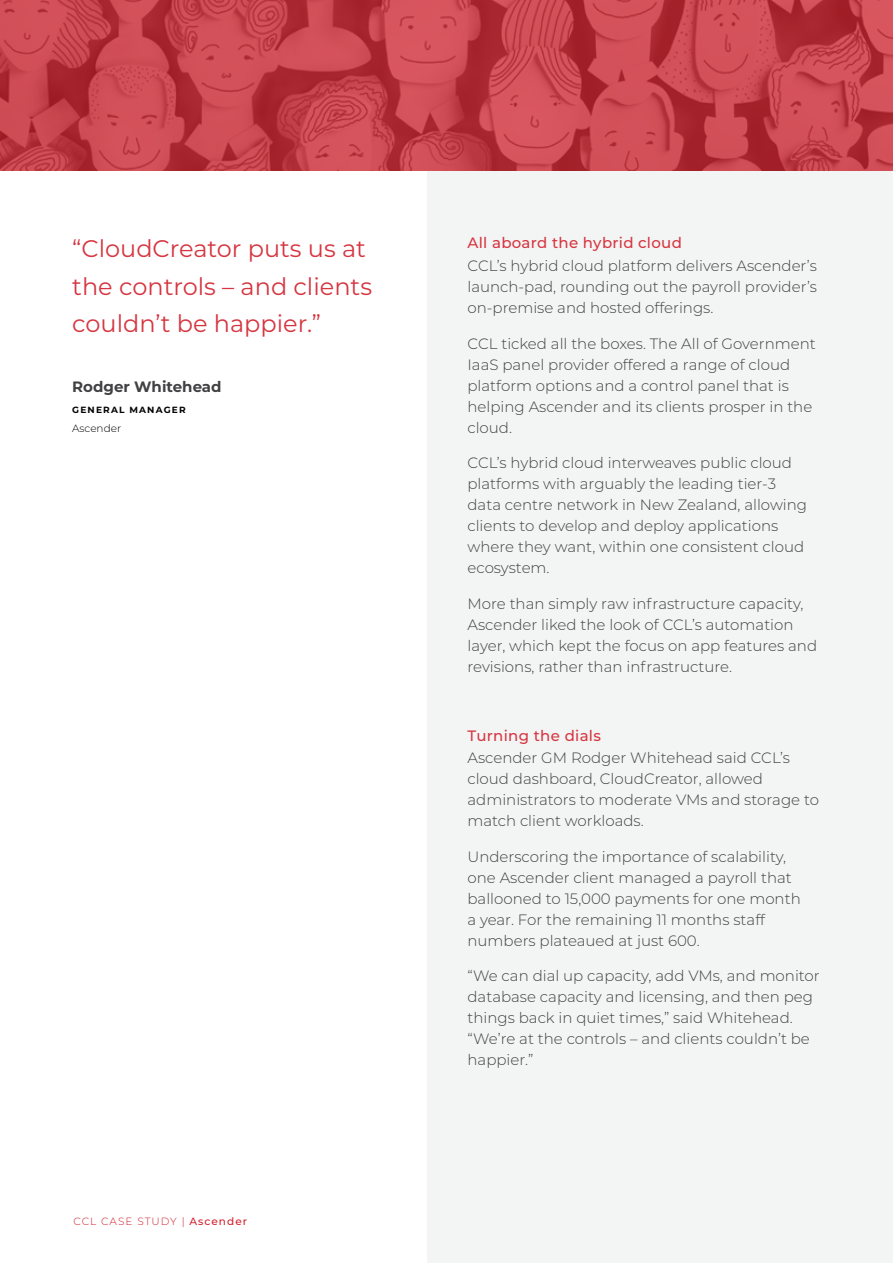
<style>
.page{position:relative;width:893px;height:1263px;background:#fff}
.page>*{position:absolute;margin:0;border:0;box-sizing:border-box;transform-origin:0 0}
.t1{font:24px/37.5px "Montserrat";color:#d63641}
.t2{font:300 15px/21px "Montserrat";color:#414042}
.t3{font:500 15px "Montserrat";letter-spacing:.02em;color:#d63641}
.t4{font:700 15px "Montserrat";color:#414042}
.t5{font:300 10.5px "Montserrat";letter-spacing:.09em;color:#d1202c}
.t6{font:300 10.5px "Montserrat";color:#000}
.t7{font:700 9px "Montserrat";letter-spacing:.13em;color:#000}
.s1{font-weight:500}
</style>
<div class="page">
<div style="left:427px;top:0;width:466px;height:1263px;background:#f3f4f4"></div>
<svg style="left:0;top:0;width:893px;height:170px;background:#c5424b"></svg>
<h1 class="t1" style="left:72px;top:229px;width:301px">“CloudCreator puts us at the controls – and clients couldn’t be happier.”</h1>
<p class="t4" style="left:72px;top:376px;width:151px">Rodger Whitehead</p>
<p class="t7" style="left:72px;top:403px;width:115px">GENERAL MANAGER</p>
<p class="t6" style="left:72px;top:421px;width:50px">Ascender</p>
<p class="t5" style="left:73px;top:1214px;width:175px">CCL CASE STUDY | <span class="s1">Ascender</span></p>
<p class="t3" style="left:467px;top:233px;width:216px">All aboard the hybrid cloud</p>
<p class="t2" style="left:467px;top:255px;width:351px;text-align:justify">CCL’s hybrid cloud platform delivers Ascender’s launch-pad, rounding out the payroll provider’s on-premise and hosted offerings.</p>
<p class="t2" style="left:467px;top:332px;width:350px">CCL ticked all the boxes. The All of Government IaaS panel provider offered a range of cloud platform options and a control panel that is helping Ascender and its clients prosper in the cloud.</p>
<p class="t2" style="left:467px;top:452px;width:341px">CCL’s hybrid cloud interweaves public cloud platforms with arguably the leading tier-3 data centre network in New Zealand, allowing clients to develop and deploy applications where they want, within one consistent cloud ecosystem.</p>
<p class="t2" style="left:467px;top:592px;width:351px">More than simply raw infrastructure capacity, Ascender liked the look of CCL’s automation layer, which kept the focus on app features and revisions, rather than infrastructure.</p>
<p class="t3" style="left:467px;top:725px;width:135px">Turning the dials</p>
<p class="t2" style="left:467px;top:747px;width:353px">Ascender GM Rodger Whitehead said CCL’s cloud dashboard, CloudCreator, allowed administrators to moderate VMs and storage to match client workloads.</p>
<p class="t2" style="left:467px;top:846px;width:335px">Underscoring the importance of scalability, one Ascender client managed a payroll that ballooned to 15,000 payments for one month a year. For the remaining 11 months staff numbers plateaued at just 600.</p>
<p class="t2" style="left:467px;top:965px;width:354px">“We can dial up capacity, add VMs, and monitor database capacity and licensing, and then peg things back in quiet times,” said Whitehead. “We’re at the controls – and clients couldn’t be happier.”</p>
</div>
